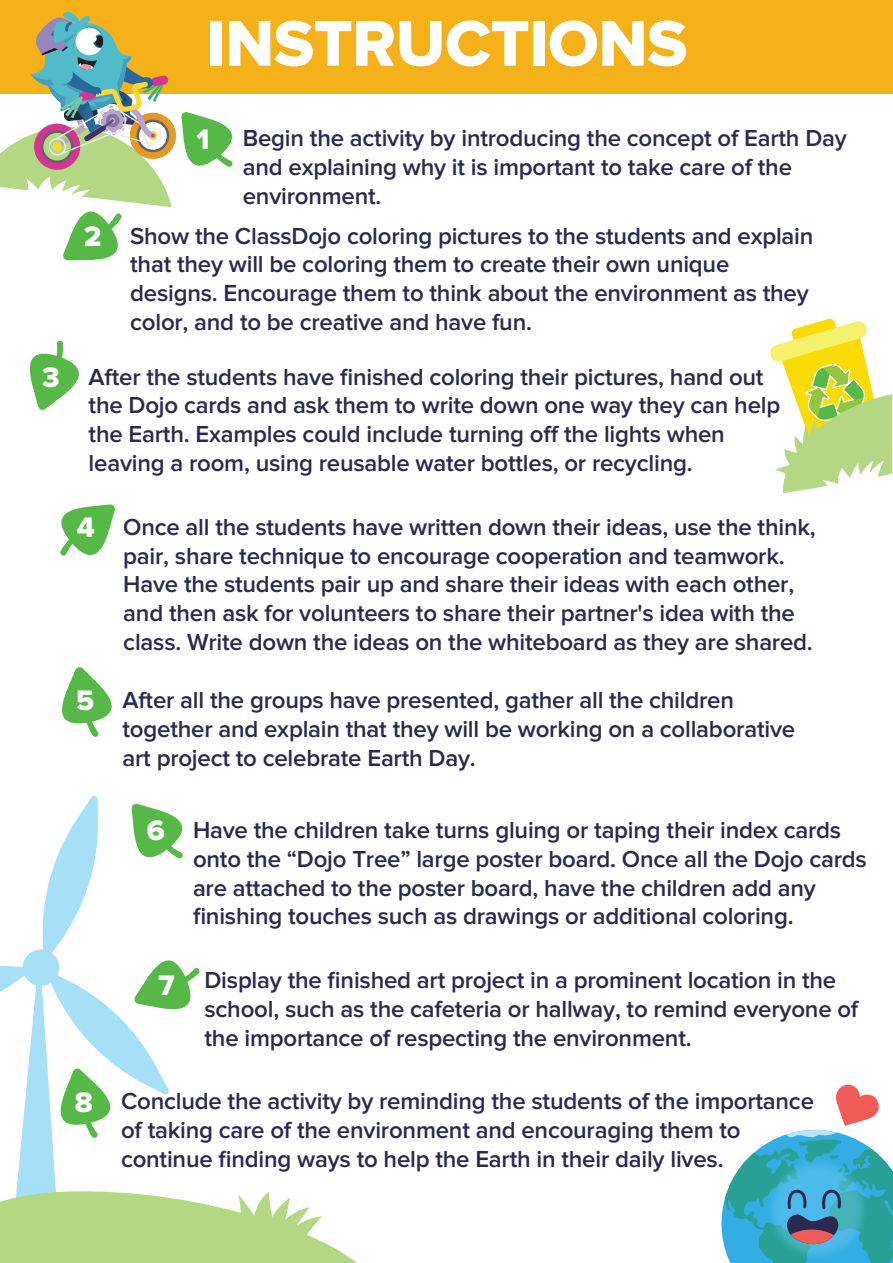
<style>
.page{position:relative;width:893px;height:1263px;background:#fff}
.page>*{position:absolute;margin:0;border:0;box-sizing:border-box;transform-origin:0 0}
.t1{font:66.6px "Proxima Nova Extrabld";letter-spacing:-.01em;color:#fff}
.t2{font:29.25px "Proxima Nova Extrabld";color:#fff}
.t3{font:600 24px/28.8px "Proxima Nova";letter-spacing:-.01em;color:#2a294f}
.s1{font-family:"Proxima Nova Extrabld";font-weight:400;font-size:29.25px;color:#fff}
</style>
<div class="page">
<svg style="left:62px;top:667px;width:50px;height:70px"></svg>
<svg style="left:30px;top:341px;width:49px;height:69px"></svg>
<svg style="left:60px;top:504px;width:55px;height:52px"></svg>
<div style="left:0;top:0;width:893px;height:94px;background:#f4b119"></div>
<svg style="left:721px;top:1084px;width:172px;height:179px"></svg>
<svg style="left:0;top:795px;width:357px;height:468px"></svg>
<svg style="left:0;top:11px;width:233px;height:250px"></svg>
<svg style="left:770px;top:318px;width:122px;height:175px"></svg>
<h1 class="t1" style="left:206px;top:4px;width:483px">INSTRUCTIONS</h1>
<p class="t3" style="left:243px;top:124px;width:606px;text-indent:-46px"><span class="s1">1</span> Begin the activity by introducing the concept of Earth Day and explaining why it is important to take care of the environment.</p>
<p class="t3" style="left:130px;top:222px;width:685px;text-indent:-46px"><span class="s1">2</span> Show the ClassDojo coloring pictures to the students and explain that they will be coloring them to create their own unique designs. Encourage them to think about the environment as they color, and to be creative and have fun.</p>
<p class="t3" style="left:89px;top:363px;width:693px;text-indent:-46px"><span class="s1">3</span> After the students have finished coloring their pictures, hand out the Dojo cards and ask them to write down one way they can help the Earth. Examples could include turning off the lights when leaving a room, using reusable water bottles, or recycling.</p>
<p class="t3" style="left:123px;top:513px;width:694px;text-indent:-46px"><span class="s1">4</span> Once all the students have written down their ideas, use the think, pair, share technique to encourage cooperation and teamwork.<br>Have the students pair up and share their ideas with each other, and then ask for volunteers to share their partner's idea with the class. Write down the ideas on the whiteboard as they are shared.</p>
<p class="t3" style="left:123px;top:686px;width:674px;text-indent:-46px"><span class="s1">5</span> After all the groups have presented, gather all the children together and explain that they will be working on a collaborative art project to celebrate Earth Day.</p>
<p class="t3" style="left:193px;top:816px;width:675px;text-indent:-46px"><span class="s1">6</span> Have the children take turns gluing or taping their index cards onto the “Dojo Tree” large poster board. Once all the Dojo cards are attached to the poster board, have the children add any finishing touches such as drawings or additional coloring.</p>
<p class="t2" style="left:158px;top:968px;width:18px">7</p>
<p class="t3" style="left:204px;top:966px;width:655px">Display the finished art project in a prominent location in the school, such as the cafeteria or hallway, to remind everyone of the importance of respecting the environment.</p>
<p class="t3" style="left:121px;top:1087px;width:694px;text-indent:-46px"><span class="s1">8</span> Conclude the activity by reminding the students of the importance of taking care of the environment and encouraging them to continue finding ways to help the Earth in their daily lives.</p>
</div>
